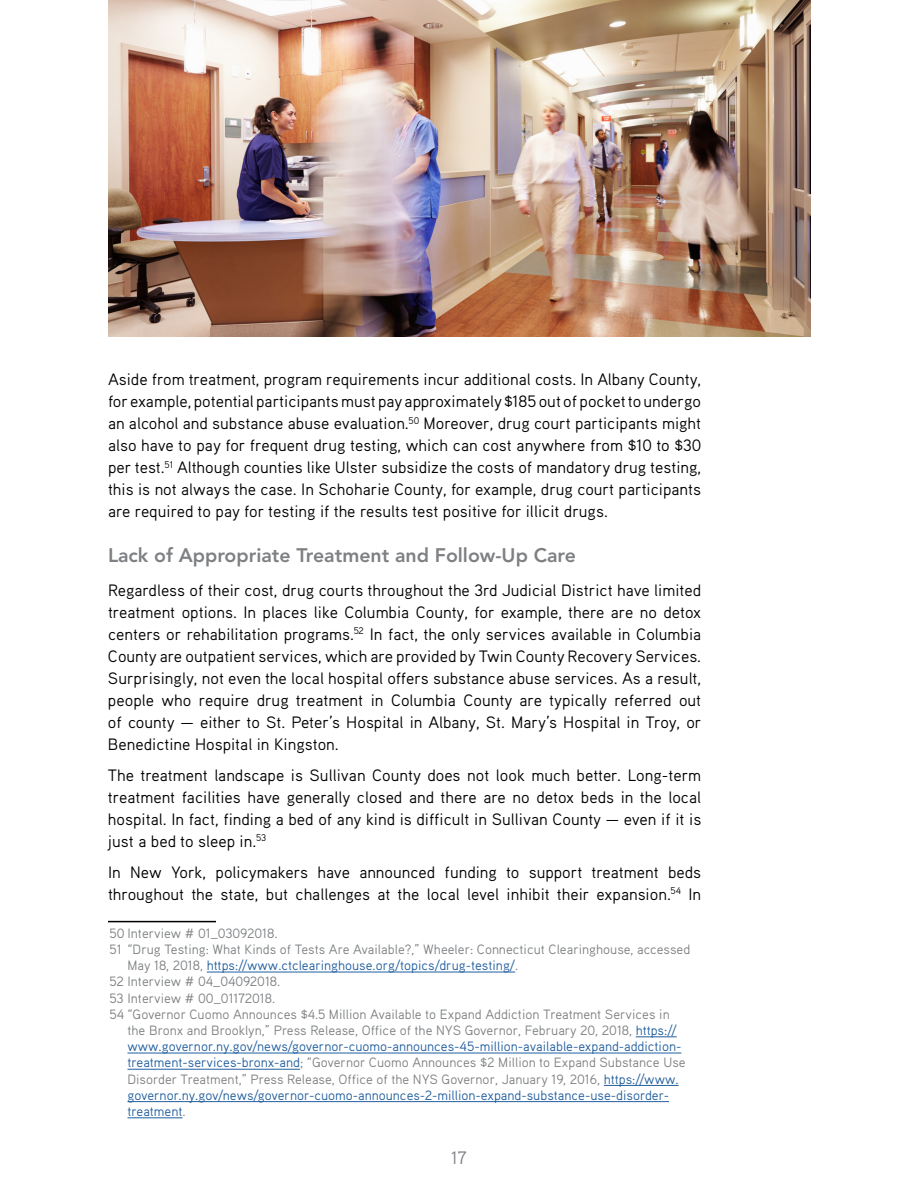
<style>
.page{position:relative;width:918px;height:1188px;background:#fff}
.page>*{position:absolute;margin:0;border:0;box-sizing:border-box;transform-origin:0 0}
.t1{font:800 19.5px "Avenir LT Std";color:#7e8083}
.t2{font:18px "Aaux Pro OT";color:#7e8083}
.t3{font:16.5px/22px "Aaux Pro OT";color:#000;text-align:justify}
.t4{font:13.5px "Aaux Pro OT";color:#7e8083}
.t5{font:13.5px "Aaux Pro OT";color:#215e9e}
.s1{color:#7e8083}
.s2{color:#215e9e}
</style>
<div class="page">
<hr style="left:108px;top:921px;width:108px;height:1px;background:#000">
<hr style="left:207px;top:972px;width:308px;height:1px;background:#215e9e">
<hr style="left:636px;top:1037px;width:41px;height:1px;background:#215e9e">
<hr style="left:128px;top:1053px;width:553px;height:1px;background:#215e9e">
<hr style="left:128px;top:1069px;width:172px;height:1px;background:#215e9e">
<hr style="left:604px;top:1085px;width:75px;height:1px;background:#215e9e">
<hr style="left:128px;top:1101px;width:541px;height:1px;background:#215e9e">
<hr style="left:128px;top:1118px;width:55px;height:1px;background:#215e9e">
<img style="left:108px;top:0;width:703px;height:336px">
<p class="t3" style="left:108px;top:368px;width:595px">Aside from treatment, program requirements incur additional costs. In Albany County, for example, potential participants must pay approximately $185 out of pocket to undergo an alcohol and substance abuse evaluation.<sup>50</sup> Moreover, drug court participants might also have to pay for frequent drug testing, which can cost anywhere from $10 to $30 per test.<sup>51</sup> Although counties like Ulster subsidize the costs of mandatory drug testing, this is not always the case. In Schoharie County, for example, drug court participants are required to pay for testing if the results test positive for illicit drugs.</p>
<p class="t1" style="left:108px;top:544px;width:469px">Lack of Appropriate Treatment and Follow-Up Care</p>
<p class="t3" style="left:108px;top:579px;width:595px">Regardless of their cost, drug courts throughout the 3rd Judicial District have limited treatment options. In places like Columbia County, for example, there are no detox centers or rehabilitation programs.<sup>52</sup> In fact, the only services available in Columbia County are outpatient services, which are provided by Twin County Recovery Services.<br>Surprisingly, not even the local hospital offers substance abuse services. As a result, people who require drug treatment in Columbia County are typically referred out of county — either to St. Peter’s Hospital in Albany, St. Mary’s Hospital in Troy, or Benedictine Hospital in Kingston.</p>
<p class="t3" style="left:108px;top:764px;width:595px">The treatment landscape is Sullivan County does not look much better. Long-term treatment facilities have generally closed and there are no detox beds in the local hospital. In fact, finding a bed of any kind is difficult in Sullivan County — even if it is just a bed to sleep in.<sup>53</sup></p>
<p class="t3" style="left:108px;top:860px;width:595px">In New York, policymakers have announced funding to support treatment beds throughout the state, but challenges at the local level inhibit their expansion.<sup>54</sup> In</p>
<p class="t4" style="left:110px;top:925px;width:170px">50 Interview # 01_03092018.</p>
<p class="t4" style="left:110px;top:941px;width:582px">51 “Drug Testing: What Kinds of Tests Are Available?,” Wheeler: Connecticut Clearinghouse, accessed</p>
<p class="t5" style="left:127px;top:957px;width:392px"><span class="s1">May 18, 2018,</span> https://www.ctclearinghouse.org/topics/drug-testing/<span class="s1">.</span></p>
<p class="t4" style="left:110px;top:973px;width:172px">52 Interview # 04_04092018.</p>
<p class="t4" style="left:110px;top:989px;width:167px">53 Interview # 00_01172018.</p>
<p class="t4" style="left:110px;top:1006px;width:562px">54 “Governor Cuomo Announces $4.5 Million Available to Expand Addiction Treatment Services in</p>
<p class="t4" style="left:127px;top:1022px;width:551px">the Bronx and Brooklyn,” Press Release, Office of the NYS Governor, February 20, 2018, <span class="s2">https://</span></p>
<p class="t5" style="left:127px;top:1038px;width:555px">www.governor.ny.gov/news/governor-cuomo-announces-45-million-available-expand-addiction-</p>
<p class="t4" style="left:127px;top:1054px;width:560px"><span class="s2">treatment-services-bronx-and</span>; “Governor Cuomo Announces $2 Million to Expand Substance Use</p>
<p class="t4" style="left:127px;top:1070px;width:553px">Disorder Treatment,” Press Release, Office of the NYS Governor, January 19, 2016, <span class="s2">https://www.</span></p>
<p class="t5" style="left:127px;top:1087px;width:543px">governor.ny.gov/news/governor-cuomo-announces-2-million-expand-substance-use-disorder-</p>
<p class="t5" style="left:127px;top:1103px;width:60px">treatment<span class="s1">.</span></p>
<p class="t2" style="left:451px;top:1146px;width:17px">17</p>
</div>
